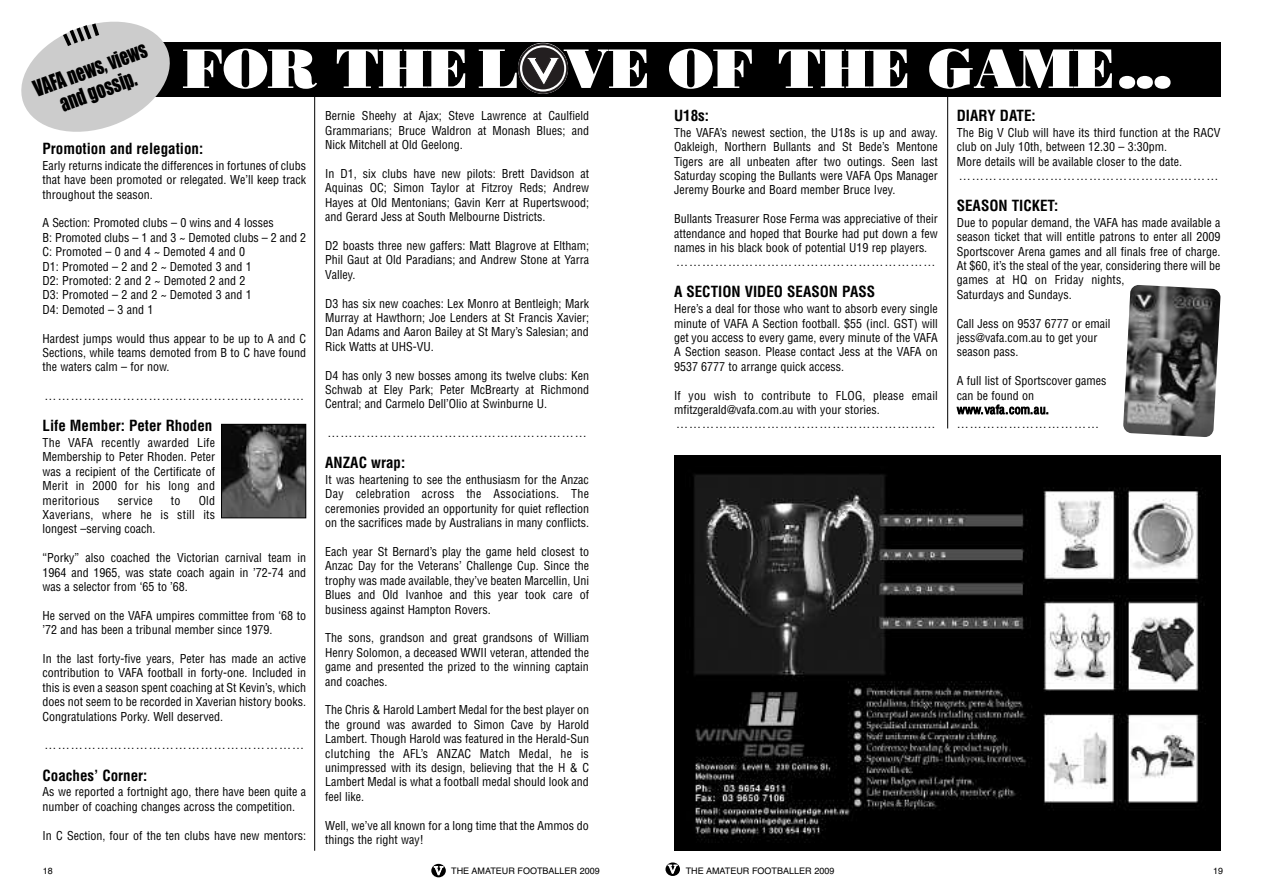
<style>
.page{position:relative;width:1263px;height:893px;background:#fff}
.page>*{position:absolute;margin:0;border:0;box-sizing:border-box;transform-origin:0 0}
.t1{font:55.5px "Bodoni Poster";letter-spacing:-.015em;color:#fff}
.t2{font:21px/22.5px "Impact";color:#000;text-align:center;scale:.81 1}
.t3{font:700 condensed 15px "Helvetica";color:#000}
.t4{font:condensed 12px/14.4px "Helvetica";color:#000;text-align:justify}
.t5{font:condensed 12px "Helvetica";letter-spacing:.02em;color:#000}
.t6{font:9px "Helvetica";color:#000}
.s1{font-family:"Bookman";font-weight:300;font-size:12px;color:#fff}
</style>
<div class="page">
<div style="left:665px;top:862px;width:15px;height:14px;background:#000;border-radius:50%"></div>
<div style="left:431px;top:864px;width:15px;height:13px;background:#000;border-radius:50%"></div>
<hr style="left:314px;top:96px;width:1px;height:755px;background:#000">
<hr style="left:947px;top:96px;width:1px;height:332px;background:#000">
<div style="left:54px;top:43px;width:1166px;height:54px;background:#000"></div>
<svg style="left:518px;top:43px;width:50px;height:51px"></svg>
<svg style="left:21px;top:21px;width:156px;height:111px"></svg>
<img style="left:223px;top:426px;width:81px;height:90px">
<div style="left:221px;top:424px;width:85px;height:94px;border:1px solid #000"></div>
<img style="left:674px;top:456px;width:546px;height:394px">
<img style="left:1123px;top:285px;width:98px;height:152px">
<h2 class="t2" style="left:31px;top:80px;width:148px;rotate:-20deg">VAFA news, views and gossip.</h2>
<h1 class="t1" style="left:183px;top:36px;width:990px">FOR THE LOVE OF THE GAME...</h1>
<p class="t3" style="left:674px;top:107px;width:36px">U18s:</p>
<p class="t4" style="left:674px;top:125px;width:265px">The VAFA’s newest section, the U18s is up and away.<br>Oakleigh, Northern Bullants and St Bede’s Mentone Tigers are all unbeaten after two outings. Seen last Saturday scoping the Bullants were VAFA Ops Manager Jeremy Bourke and Board member Bruce Ivey.</p>
<p class="t4" style="left:674px;top:212px;width:265px;text-align:left">Bullants Treasurer Rose Ferma was appreciative of their attendance and hoped that Bourke had put down a few names in his black book of potential U19 rep players. ……………………………………………………</p>
<p class="t3" style="left:674px;top:283px;width:202px">A SECTION VIDEO SEASON PASS</p>
<p class="t4" style="left:674px;top:302px;width:265px">Here’s a deal for those who want to absorb every single minute of VAFA A Section football. $55 (incl. GST) will get you access to every game, every minute of the VAFA A Section season. Please contact Jess at the VAFA on 9537 6777 to arrange quick access.</p>
<p class="t4" style="left:674px;top:388px;width:265px;text-align:left">If you wish to contribute to FLOG, please email mfitzgerald@vafa.com.au with your stories. ……………………………………………………</p>
<p class="t3" style="left:957px;top:107px;width:80px">DIARY DATE:</p>
<p class="t4" style="left:957px;top:125px;width:265px;text-align:left">The Big V Club will have its third function at the RACV club on July 10th, between 12.30 – 3:30pm.<br>More details will be available closer to the date. ……………………………………………………</p>
<p class="t3" style="left:957px;top:197px;width:103px">SEASON TICKET:</p>
<p class="t4" style="left:957px;top:215px;width:265px;text-align:left">Due to popular demand, the VAFA has made available a season ticket that will entitle patrons to enter all 2009<br>Sportscover Arena games and all finals free of charge.<br>At $60, it’s the steal of the year, considering there will be games at HQ on Friday nights,<br>Saturdays and Sundays.</p>
<p class="t4" style="left:957px;top:316px;width:155px;text-align:left">Call Jess on 9537 6777 or email jess@vafa.com.au to get your season pass.</p>
<p class="t4" style="left:957px;top:374px;width:151px;text-align:left">A full list of Sportscover games can be found on www.vafa.com.au. ……………………………</p>
<p class="t4" style="left:325px;top:109px;width:265px">Bernie Sheehy at Ajax; Steve Lawrence at Caulfield Grammarians; Bruce Waldron at Monash Blues; and Nick Mitchell at Old Geelong.</p>
<p class="t4" style="left:325px;top:167px;width:265px">In D1, six clubs have new pilots: Brett Davidson at Aquinas OC; Simon Taylor at Fitzroy Reds; Andrew Hayes at Old Mentonians; Gavin Kerr at Rupertswood; and Gerard Jess at South Melbourne Districts.</p>
<p class="t4" style="left:325px;top:239px;width:265px">D2 boasts three new gaffers: Matt Blagrove at Eltham; Phil Gaut at Old Paradians; and Andrew Stone at Yarra Valley.</p>
<p class="t4" style="left:325px;top:296px;width:265px">D3 has six new coaches: Lex Monro at Bentleigh; Mark Murray at Hawthorn; Joe Lenders at St Francis Xavier; Dan Adams and Aaron Bailey at St Mary’s Salesian; and Rick Watts at UHS-VU.</p>
<p class="t4" style="left:325px;top:368px;width:265px">D4 has only 3 new bosses among its twelve clubs: Ken Schwab at Eley Park; Peter McBrearty at Richmond Central; and Carmelo Dell’Olio at Swinburne U.</p>
<p class="t4" style="left:327px;top:426px;width:261px">……………………………………………………</p>
<p class="t3" style="left:325px;top:454px;width:81px">ANZAC wrap:</p>
<p class="t4" style="left:325px;top:473px;width:265px">It was heartening to see the enthusiasm for the Anzac Day celebration across the Associations. The ceremonies provided an opportunity for quiet reflection on the sacrifices made by Australians in many conflicts.</p>
<p class="t4" style="left:325px;top:545px;width:265px">Each year St Bernard’s play the game held closest to Anzac Day for the Veterans’ Challenge Cup. Since the trophy was made available, they’ve beaten Marcellin, Uni Blues and Old Ivanhoe and this year took care of business against Hampton Rovers.</p>
<p class="t4" style="left:325px;top:631px;width:265px">The sons, grandson and great grandsons of William Henry Solomon, a deceased WWII veteran, attended the game and presented the prized to the winning captain and coaches.</p>
<p class="t4" style="left:325px;top:703px;width:265px">The Chris &amp; Harold Lambert Medal for the best player on the ground was awarded to Simon Cave by Harold Lambert. Though Harold was featured in the Herald-Sun clutching the AFL’s ANZAC Match Medal, he is unimpressed with its design, believing that the H &amp; C Lambert Medal is what a football medal should look and feel like.</p>
<p class="t4" style="left:325px;top:818px;width:265px">Well, we’ve all known for a long time that the Ammos do things the right way!</p>
<p class="t3" style="left:43px;top:140px;width:162px">Promotion and relegation:</p>
<p class="t4" style="left:43px;top:158px;width:265px">Early returns indicate the differences in fortunes of clubs that have been promoted or relegated. We’ll keep track throughout the season.</p>
<p class="t4" style="left:43px;top:216px;width:265px;text-align:left">A Section: Promoted clubs – 0 wins and 4 losses<br>B: Promoted clubs – 1 and 3 ~ Demoted clubs – 2 and 2<br>C: Promoted – 0 and 4 ~ Demoted 4 and 0<br>D1: Promoted – 2 and 2 ~ Demoted 3 and 1<br>D2: Promoted: 2 and 2 ~ Demoted 2 and 2<br>D3: Promoted – 2 and 2 ~ Demoted 3 and 1<br>D4: Demoted – 3 and 1</p>
<p class="t4" style="left:43px;top:331px;width:265px">Hardest jumps would thus appear to be up to A and C Sections, while teams demoted from B to C have found the waters calm – for now.</p>
<p class="t4" style="left:45px;top:389px;width:261px">……………………………………………………</p>
<p class="t3" style="left:43px;top:417px;width:171px">Life Member: Peter Rhoden</p>
<p class="t4" style="left:43px;top:436px;width:174px">The VAFA recently awarded Life Membership to Peter Rhoden. Peter was a recipient of the Certificate of Merit in 2000 for his long and meritorious</p>
<p class="t4" style="left:43px;top:493px;width:174px;text-indent:156px">Old Xaverians, where he is still its longest –serving coach.</p>
<p class="t4" style="left:43px;top:551px;width:265px">“Porky” also coached the Victorian carnival team in 1964 and 1965, was state coach again in ’72-74 and was a selector from ‘65 to ’68.</p>
<p class="t4" style="left:43px;top:608px;width:265px">He served on the VAFA umpires committee from ‘68 to ’72 and has been a tribunal member since 1979.</p>
<p class="t4" style="left:43px;top:652px;width:265px">In the last forty-five years, Peter has made an active contribution to VAFA football in forty-one. Included in this is even a season spent coaching at St Kevin’s, which does not seem to be recorded in Xaverian history books.<br>Congratulations Porky. Well deserved.</p>
<p class="t4" style="left:45px;top:738px;width:261px">……………………………………………………</p>
<p class="t3" style="left:43px;top:767px;width:106px">Coaches’ Corner:</p>
<p class="t4" style="left:43px;top:785px;width:265px">As we reported a fortnight ago, there have been quite a number of coaching changes across the competition.</p>
<p class="t4" style="left:43px;top:828px;width:265px">In C Section, four of the ten clubs have new mentors:</p>
<p class="t5" style="left:118px;top:493px;width:36px">service</p>
<p class="t4" style="left:171px;top:493px;width:11px">to</p>
<p class="t6" style="left:43px;top:866px;width:12px">18</p>
<p class="t6" style="left:434px;top:865px;width:167px"><span class="s1">V</span> THE AMATEUR FOOTBALLER 2009</p>
<p class="t6" style="left:668px;top:866px;width:167px"><span class="s1">V</span> THE AMATEUR FOOTBALLER 2009</p>
<p class="t6" style="left:1213px;top:866px;width:12px">19</p>
</div>
